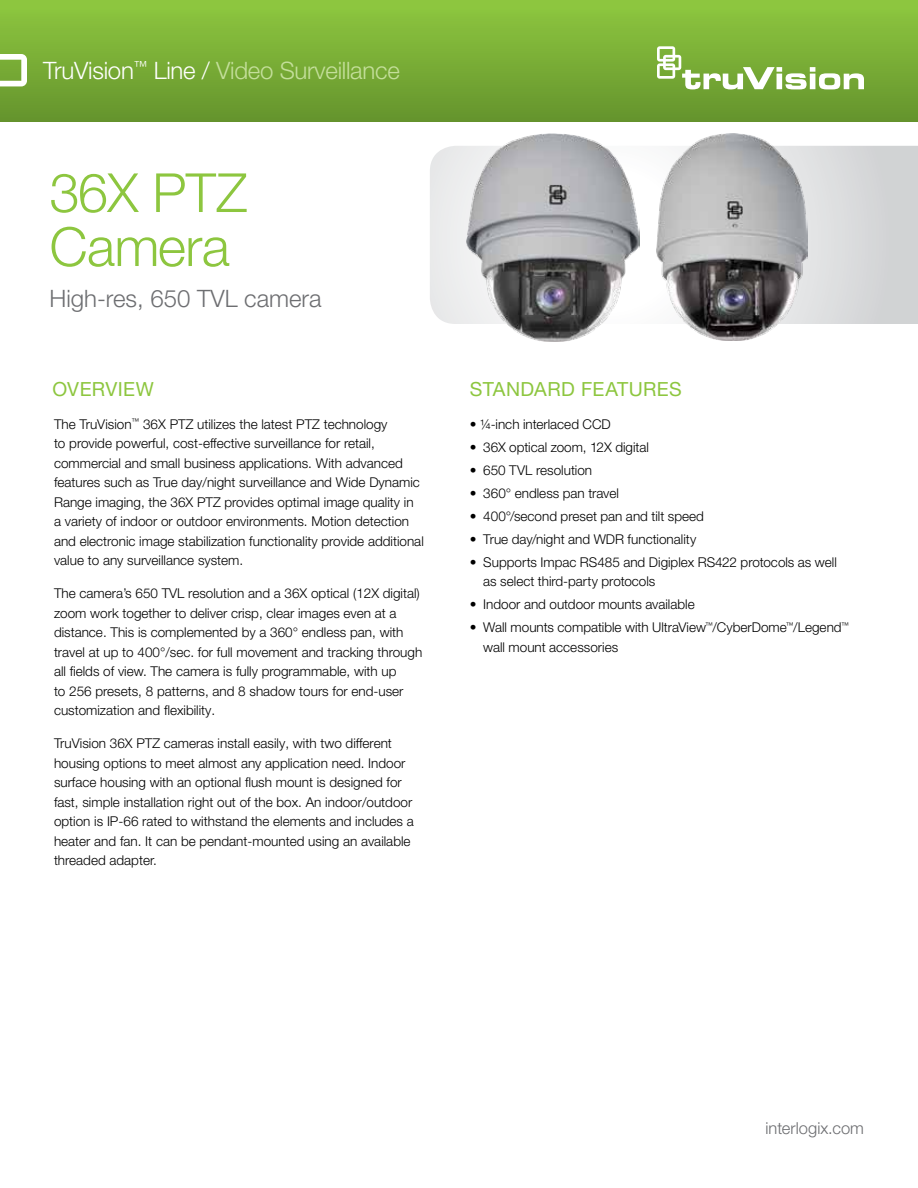
<style>
.page{position:relative;width:918px;height:1188px;background:#fff}
.page>*{position:absolute;margin:0;border:0;box-sizing:border-box;transform-origin:0 0}
.t1{font:300 54px/54px "Helvetica Neue LT Pro";letter-spacing:-.01em;color:#8dc63f}
.t2{font:300 24px "Helvetica Neue LT Pro";letter-spacing:-.01em;color:#c4df9b}
.t3{font:300 24px "Helvetica Neue LT Pro";color:#6d6e71}
.t4{font:19.5px "Helvetica Neue LT Pro";letter-spacing:.02em;color:#8dc63f}
.t5{font:300 16.5px "Helvetica Neue LT Std";color:#6d6e71}
.t6{font:300 13.5px/19.5px "Helvetica Neue LT Pro";color:#000}
.s1{color:#fff}
</style>
<div class="page">
<svg style="left:430px;top:146px;width:488px;height:178px;background:#e0e1e2"></svg>
<div style="left:0;top:0;width:918px;height:122px;background:linear-gradient(to bottom,#8fc840,#65942d)"></div>
<svg style="left:0;top:54px;width:27px;height:32px"></svg>
<svg style="left:657px;top:46px;width:207px;height:43px"></svg>
<img style="left:467px;top:134px;width:172px;height:207px">
<img style="left:657px;top:134px;width:150px;height:207px">
<h2 class="t2" style="left:43px;top:56px;width:358px"><span class="s1">TruVision</span><sup>™</sup> <span class="s1">Line /</span> Video Surveillance</h2>
<h1 class="t1" style="left:50px;top:165px;width:199px">36X PTZ<br>Camera</h1>
<h2 class="t3" style="left:50px;top:283px;width:274px">High-res, 650 TVL camera</h2>
<h3 class="t4" style="left:52px;top:377px;width:103px">OVERVIEW</h3>
<h3 class="t4" style="left:470px;top:377px;width:212px">STANDARD FEATURES</h3>
<p class="t6" style="left:54px;top:414px;width:371px">The TruVision<sup>™</sup> 36X PTZ utilizes the latest PTZ technology<br>to provide powerful, cost-effective surveillance for retail, commercial and small business applications. With advanced features such as True day/night surveillance and Wide Dynamic Range imaging, the 36X PTZ provides optimal image quality in a variety of indoor or outdoor environments. Motion detection and electronic image stabilization functionality provide additional value to any surveillance system.</p>
<p class="t6" style="left:54px;top:583px;width:370px">The camera’s 650 TVL resolution and a 36X optical (12X digital) zoom work together to deliver crisp, clear images even at a distance. This is complemented by a 360° endless pan, with travel at up to 400°/sec. for full movement and tracking through all fields of view. The camera is fully programmable, with up<br>to 256 presets, 8 patterns, and 8 shadow tours for end-user customization and flexibility.</p>
<p class="t6" style="left:54px;top:733px;width:361px">TruVision 36X PTZ cameras install easily, with two different housing options to meet almost any application need. Indoor surface housing with an optional flush mount is designed for fast, simple installation right out of the box. An indoor/outdoor option is IP-66 rated to withstand the elements and includes a heater and fan. It can be pendant-mounted using an available threaded adapter.</p>
<p class="t6" style="left:470px;top:414px;width:143px">• ¼-inch interlaced CCD</p>
<p class="t6" style="left:470px;top:437px;width:181px">• 36X optical zoom, 12X digital</p>
<p class="t6" style="left:470px;top:460px;width:124px">• 650 TVL resolution</p>
<p class="t6" style="left:470px;top:483px;width:151px">• 360° endless pan travel</p>
<p class="t6" style="left:470px;top:506px;width:236px">• 400°/second preset pan and tilt speed</p>
<p class="t6" style="left:470px;top:529px;width:228px">• True day/night and WDR functionality</p>
<p class="t6" style="left:483px;top:552px;width:355px;text-indent:-14px">• Supports Impac RS485 and Digiplex RS422 protocols as well as select third-party protocols</p>
<p class="t6" style="left:470px;top:594px;width:226px">• Indoor and outdoor mounts available</p>
<p class="t6" style="left:483px;top:617px;width:367px;text-indent:-13px">• Wall mounts compatible with UltraView<sup>™</sup>/CyberDome<sup>™</sup>/Legend<sup>™ </sup>wall mount accessories</p>
<p class="t5" style="left:766px;top:1118px;width:100px">interlogix.com</p>
</div>
